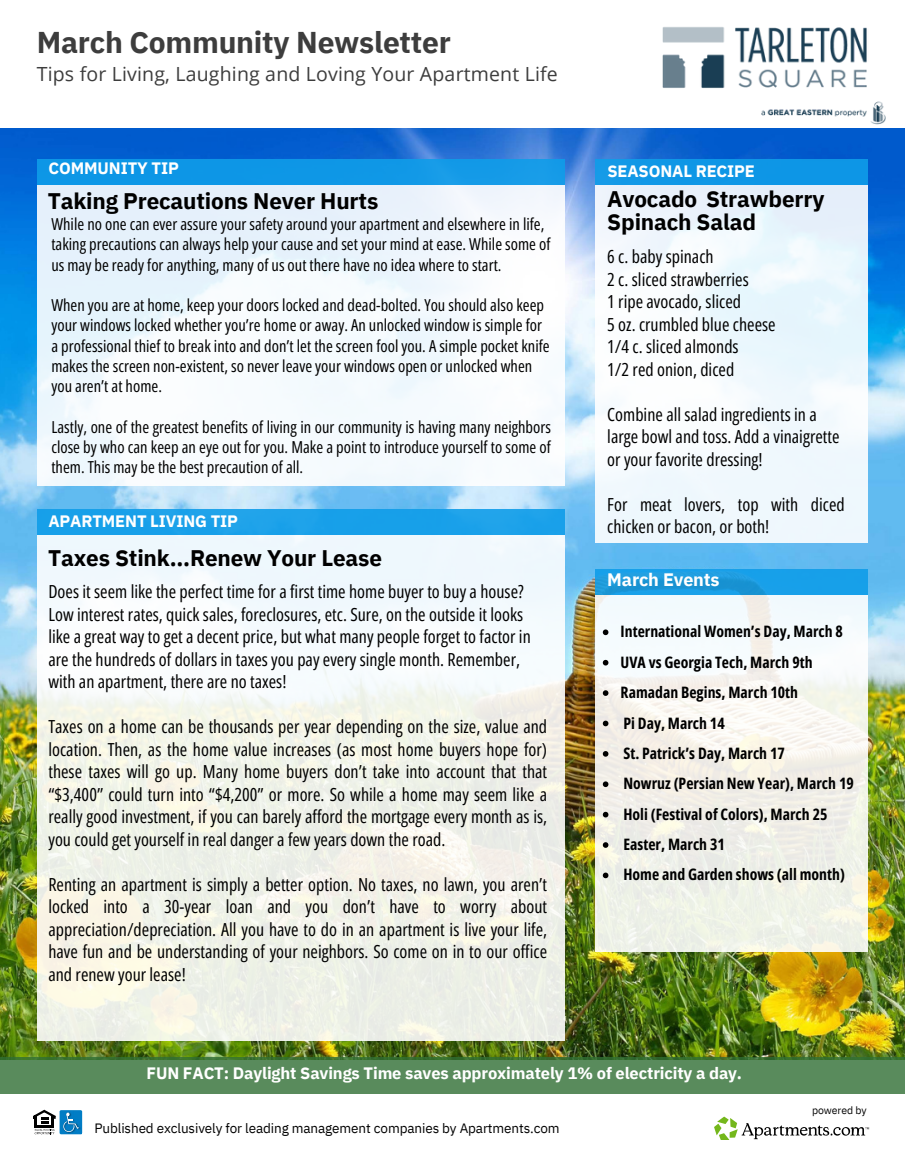
<style>
.page{position:relative;width:905px;height:1175px;background:#fff}
.page>*{position:absolute;margin:0;border:0;box-sizing:border-box;transform-origin:0 0}
.t1{font:700 30px "IBM Plex Sans";letter-spacing:-.01em;color:#3d3d3d}
.t2{font:700 22.5px/22.5px "IBM Plex Sans";letter-spacing:-.01em;color:#000}
.t3{font:19.5px "Open Sans";letter-spacing:.01em;color:#3d3d3d}
.t4{font:18px/22.5px "Open Sans Condensed";color:#000}
.t5{font:700 18px "IBM Plex Sans";letter-spacing:-.01em;color:#fff}
.t6{font:16.5px/20.2px "Open Sans Condensed";color:#000}
.t7{font:700 16.5px "IBM Plex Sans";letter-spacing:-.01em;color:#fff}
.t8{font:700 15.75px "Open Sans Condensed";color:#000}
.t9{font:13.5px "IBM Plex Sans";letter-spacing:-.01em;color:#000}
.t10{font:10.5px "IBM Plex Sans";letter-spacing:-.01em;color:#000}
</style>
<div class="page">
<img style="left:0;top:128px;width:904px;height:929px">
<div style="left:0;top:1057px;width:904px;height:36px;background:#598b5c"></div>
<svg style="left:714px;top:1116px;width:155px;height:24px"></svg>
<svg style="left:38px;top:184px;width:527px;height:302px;fill:#f5fafe"></svg>
<div style="left:38px;top:160px;width:527px;height:24px;background:#0f9de9"></div>
<div style="left:38px;top:522px;width:527px;height:518px;background:linear-gradient(to bottom,#f1f9fe,#f2f0e1)"></div>
<div style="left:38px;top:510px;width:527px;height:24px;background:#18a0e9"></div>
<svg style="left:33px;top:1109px;width:49px;height:25px"></svg>
<div style="left:595px;top:172px;width:272px;height:370px;background:linear-gradient(to right,#f7fbfe,#e8f5fc)"></div>
<div style="left:595px;top:160px;width:272px;height:24px;background:#0f9de9"></div>
<div style="left:595px;top:582px;width:272px;height:370px;background:linear-gradient(to bottom,#f2f7fa,#f1efe2)"></div>
<svg style="left:595px;top:569px;width:272px;height:25px;fill:#18a0e9"></svg>
<img style="left:607px;top:27px;width:297px;height:143px">
<svg style="left:602px;top:629px;width:6px;height:6px"></svg>
<svg style="left:602px;top:660px;width:6px;height:5px"></svg>
<svg style="left:602px;top:690px;width:6px;height:6px"></svg>
<svg style="left:602px;top:720px;width:6px;height:6px"></svg>
<svg style="left:602px;top:751px;width:6px;height:5px"></svg>
<svg style="left:602px;top:781px;width:6px;height:6px"></svg>
<svg style="left:602px;top:811px;width:6px;height:6px"></svg>
<svg style="left:602px;top:842px;width:6px;height:5px"></svg>
<svg style="left:602px;top:872px;width:6px;height:6px"></svg>
<h4 class="t1" style="left:37px;top:22px;width:415px">March Community Newsletter</h4>
<p class="t3" style="left:37px;top:60px;width:522px">Tips for Living, Laughing and Loving Your Apartment Life</p>
<p class="t7" style="left:49px;top:157px;width:132px">COMMUNITY TIP</p>
<h4 class="t7" style="left:607px;top:160px;width:149px">SEASONAL RECIPE</h4>
<p class="t2" style="left:48px;top:189px;width:332px">Taking Precautions Never Hurts</p>
<p class="t2" style="left:607px;top:188px;width:219px">Avocado Strawberry<br>Spinach Salad</p>
<h4 class="t6" style="left:51px;top:213px;width:500px">While no one can ever assure your safety around your apartment and elsewhere in life, taking precautions can always help your cause and set your mind at ease. While some of us may be ready for anything, many of us out there have no idea where to start.</h4>
<h4 class="t6" style="left:51px;top:294px;width:500px">When you are at home, keep your doors locked and dead-bolted. You should also keep your windows locked whether you’re home or away. An unlocked window is simple for a professional thief to break into and don’t let the screen fool you. A simple pocket knife makes the screen non-existent, so never leave your windows open or unlocked when you aren’t at home.</h4>
<h5 class="t6" style="left:51px;top:416px;width:501px;text-align:justify">Lastly, one of the greatest benefits of living in our community is having many neighbors close by who can keep an eye out for you. Make a point to introduce yourself to some of them. This may be the best precaution of all.</h5>
<h2 class="t4" style="left:607px;top:245px;width:170px">6 c. baby spinach<br>2 c. sliced strawberries<br>1 ripe avocado, sliced<br>5 oz. crumbled blue cheese<br>1/4 c. sliced almonds<br>1/2 red onion, diced</h2>
<h4 class="t4" style="left:607px;top:402px;width:234px">Combine all salad ingredients in a large bowl and toss. Add a vinaigrette or your favorite dressing!</h4>
<h4 class="t4" style="left:607px;top:492px;width:239px">For meat lovers, top with diced chicken or bacon, or both!</h4>
<p class="t7" style="left:48px;top:510px;width:191px">APARTMENT LIVING TIP</p>
<h2 class="t2" style="left:48px;top:546px;width:335px">Taxes Stink...Renew Your Lease</h2>
<p class="t4" style="left:48px;top:580px;width:484px">Does it seem like the perfect time for a first time home buyer to buy a house?<br>Low interest rates, quick sales, foreclosures, etc. Sure, on the outside it looks like a great way to get a decent price, but what many people forget to factor in are the hundreds of dollars in taxes you pay every single month. Remember, with an apartment, there are no taxes!</p>
<h5 class="t4" style="left:48px;top:715px;width:500px;text-align:justify">Taxes on a home can be thousands per year depending on the size, value and location. Then, as the home value increases (as most home buyers hope for) these taxes will go up. Many home buyers don’t take into account that that “$3,400” could turn into “$4,200” or more. So while a home may seem like a really good investment, if you can barely afford the mortgage every month as is, you could get yourself in real danger a few years down the road.</h5>
<h2 class="t4" style="left:48px;top:872px;width:500px;text-align:justify">Renting an apartment is simply a better option. No taxes, no lawn, you aren’t locked into a 30-year loan and you don’t have to worry about appreciation/depreciation. All you have to do in an apartment is live your life, have fun and be understanding of your neighbors. So come on in to our office and renew your lease!</h2>
<p class="t5" style="left:607px;top:567px;width:114px">March Events</p>
<p class="t8" style="left:620px;top:620px;width:224px">International Women’s Day, March 8</p>
<p class="t8" style="left:620px;top:651px;width:193px">UVA vs Georgia Tech, March 9th</p>
<p class="t8" style="left:620px;top:681px;width:179px">Ramadan Begins, March 10th</p>
<p class="t8" style="left:623px;top:711px;width:103px">Pi Day, March 14</p>
<p class="t8" style="left:623px;top:742px;width:163px">St. Patrick’s Day, March 17</p>
<h6 class="t8" style="left:623px;top:772px;width:232px">Nowruz (Persian New Year), March 19</h6>
<p class="t8" style="left:623px;top:803px;width:205px">Holi (Festival of Colors), March 25</p>
<p class="t8" style="left:623px;top:833px;width:103px">Easter, March 31</p>
<p class="t8" style="left:623px;top:863px;width:223px">Home and Garden shows (all month)</p>
<h3 class="t7" style="left:146px;top:1062px;width:597px">FUN FACT: Daylight Savings Time saves approximately 1% of electricity a day.</h3>
<p class="t9" style="left:94px;top:1119px;width:466px">Published exclusively for leading management companies by Apartments.com</p>
<h5 class="t10" style="left:812px;top:1103px;width:56px">powered by</h5>
</div>
